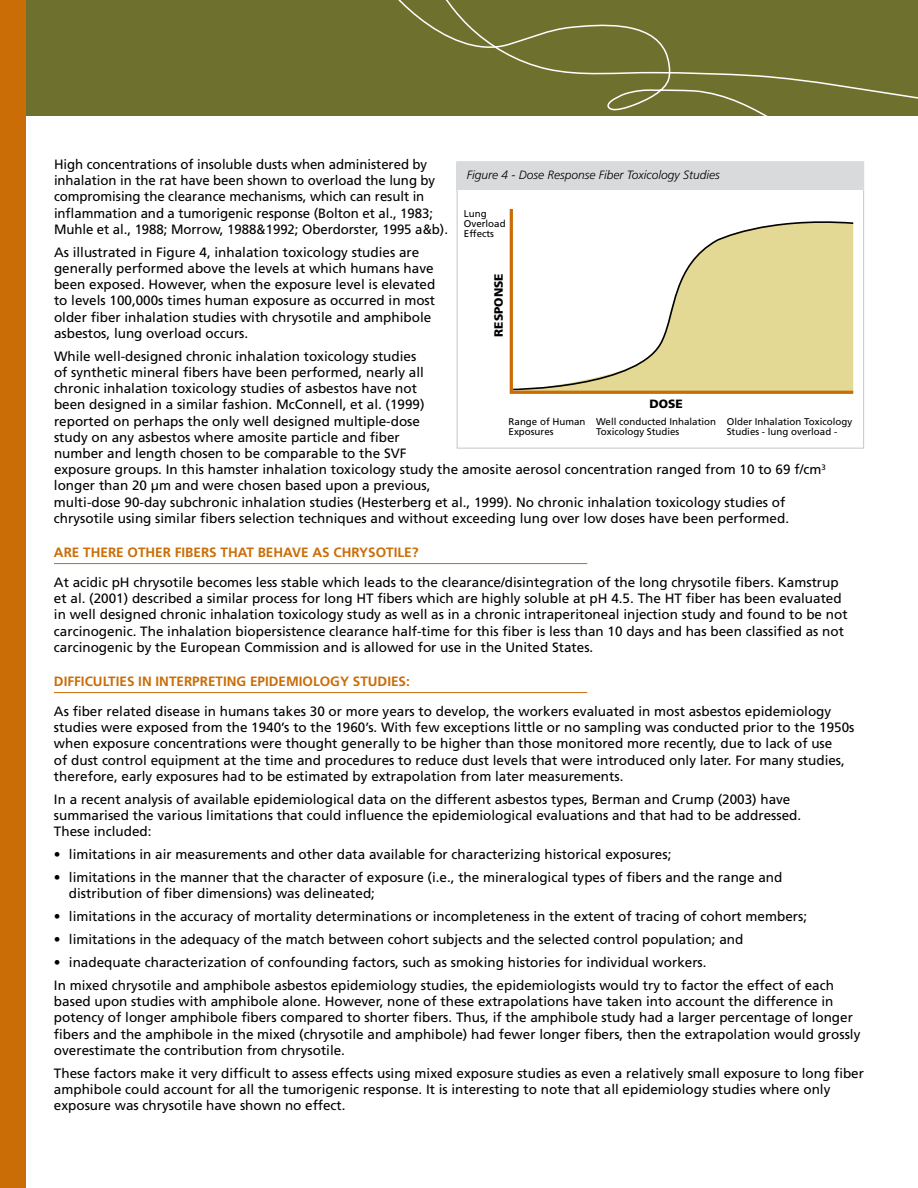
<style>
.page{position:relative;width:918px;height:1188px;background:#fff}
.page>*{position:absolute;margin:0;border:0;box-sizing:border-box;transform-origin:0 0}
.t1{font:900 14.7px "Frutiger";color:#000}
.t2{font:13.5px/16.2px "Frutiger";color:#000}
.t3{font:700 13.5px "Frutiger";color:#ca6d06}
.t4{font:italic 300 12px "Frutiger";color:#000}
.t5{font:900 12px "Frutiger";color:#000}
.t6{font:9.75px/10.1px "Frutiger";color:#000}
</style>
<div class="page">
<div style="left:0;top:0;width:918px;height:116px;background:#6e712e"></div>
<svg style="left:398px;top:0;width:466px;height:198px"></svg>
<hr style="left:54px;top:563px;width:533px;height:1px;background:#ca6d06">
<hr style="left:54px;top:692px;width:533px;height:1px;background:#ca6d06">
<svg style="left:416px;top:0;width:502px;height:151px"></svg>
<div style="left:0;top:0;width:25px;height:1188px;background:#ca6d06"></div>
<div style="left:457px;top:162px;width:407px;height:27px;background:#d9dadb"></div>
<svg style="left:509px;top:209px;width:345px;height:185px"></svg>
<p class="t2" style="left:54px;top:156px;width:396px">High concentrations of insoluble dusts when administered by inhalation in the rat have been shown to overload the lung by compromising the clearance mechanisms, which can result in inflammation and a tumorigenic response (Bolton et al., 1983; Muhle et al., 1988; Morrow, 1988&amp;1992; Oberdorster, 1995 a&amp;b).</p>
<p class="t2" style="left:54px;top:244px;width:383px">As illustrated in Figure 4, inhalation toxicology studies are generally performed above the levels at which humans have been exposed. However, when the exposure level is elevated to levels 100,000s times human exposure as occurred in most older fiber inhalation studies with chrysotile and amphibole asbestos, lung overload occurs.</p>
<p class="t2" style="left:54px;top:348px;width:773px">While well-designed chronic inhalation toxicology studies<br>of synthetic mineral fibers have been performed, nearly all<br>chronic inhalation toxicology studies of asbestos have not<br>been designed in a similar fashion. McConnell, et al. (1999)<br>reported on perhaps the only well designed multiple-dose<br>study on any asbestos where amosite particle and fiber<br>number and length chosen to be comparable to the SVF<br>exposure groups. In this hamster inhalation toxicology study the amosite aerosol concentration ranged from 10 to 69 f/cm<sup>3 </sup>longer than 20 μm and were chosen based upon a previous,<br>multi-dose 90-day subchronic inhalation studies (Hesterberg et al., 1999). No chronic inhalation toxicology studies of chrysotile using similar fibers selection techniques and without exceeding lung over low doses have been performed.</p>
<p class="t3" style="left:54px;top:545px;width:366px">ARE THERE OTHER FIBERS THAT BEHAVE AS CHRYSOTILE?</p>
<p class="t2" style="left:54px;top:574px;width:795px">At acidic pH chrysotile becomes less stable which leads to the clearance/disintegration of the long chrysotile fibers. Kamstrup et al. (2001) described a similar process for long HT fibers which are highly soluble at pH 4.5. The HT fiber has been evaluated in well designed chronic inhalation toxicology study as well as in a chronic intraperitoneal injection study and found to be not carcinogenic. The inhalation biopersistence clearance half-time for this fiber is less than 10 days and has been classified as not carcinogenic by the European Commission and is allowed for use in the United States.</p>
<p class="t3" style="left:54px;top:674px;width:357px">DIFFICULTIES IN INTERPRETING EPIDEMIOLOGY STUDIES:</p>
<p class="t2" style="left:54px;top:703px;width:802px">As fiber related disease in humans takes 30 or more years to develop, the workers evaluated in most asbestos epidemiology studies were exposed from the 1940’s to the 1960’s. With few exceptions little or no sampling was conducted prior to the 1950s when exposure concentrations were thought generally to be higher than those monitored more recently, due to lack of use<br>of dust control equipment at the time and procedures to reduce dust levels that were introduced only later. For many studies, therefore, early exposures had to be estimated by extrapolation from later measurements.</p>
<p class="t2" style="left:54px;top:791px;width:749px">In a recent analysis of available epidemiological data on the different asbestos types, Berman and Crump (2003) have summarised the various limitations that could influence the epidemiological evaluations and that had to be addressed.<br>These included:</p>
<p class="t2" style="left:54px;top:846px;width:619px">• limitations in air measurements and other data available for characterizing historical exposures;</p>
<p class="t2" style="left:69px;top:869px;width:715px;text-indent:-15px">• limitations in the manner that the character of exposure (i.e., the mineralogical types of fibers and the range and distribution of fiber dimensions) was delineated;</p>
<p class="t2" style="left:54px;top:908px;width:755px">• limitations in the accuracy of mortality determinations or incompleteness in the extent of tracing of cohort members;</p>
<p class="t2" style="left:54px;top:931px;width:691px">• limitations in the adequacy of the match between cohort subjects and the selected control population; and</p>
<p class="t2" style="left:54px;top:951px;width:781px;line-height:23px">• inadequate characterization of confounding factors, such as smoking histories for individual workers.<br>In mixed chrysotile and amphibole asbestos epidemiology studies, the epidemiologists would try to factor the effect of each</p>
<p class="t2" style="left:54px;top:993px;width:808px">based upon studies with amphibole alone. However, none of these extrapolations have taken into account the difference in potency of longer amphibole fibers compared to shorter fibers. Thus, if the amphibole study had a larger percentage of longer fibers and the amphibole in the mixed (chrysotile and amphibole) had fewer longer fibers, then the extrapolation would grossly overestimate the contribution from chrysotile.</p>
<p class="t2" style="left:54px;top:1065px;width:812px">These factors make it very difficult to assess effects using mixed exposure studies as even a relatively small exposure to long fiber amphibole could account for all the tumorigenic response. It is interesting to note that all epidemiology studies where only exposure was chrysotile have shown no effect.</p>
<p class="t4" style="left:467px;top:168px;width:254px">Figure 4 - Dose Response Fiber Toxicology Studies</p>
<p class="t1" style="left:607px;top:169px;width:116px">Dose Response</p>
<p class="t6" style="left:464px;top:208px;width:43px">Lung<br>Overload<br>Effects</p>
<p class="t5" style="left:491px;top:337px;width:65px;rotate:-90deg">RESPONSE</p>
<p class="t5" style="left:650px;top:397px;width:35px">DOSE</p>
<p class="t6" style="left:509px;top:417px;width:78px">Range of Human<br>Exposures</p>
<p class="t6" style="left:596px;top:417px;width:121px">Well conducted Inhalation<br>Toxicology Studies</p>
<p class="t6" style="left:727px;top:417px;width:127px">Older Inhalation Toxicology<br>Studies - lung overload -</p>
</div>
